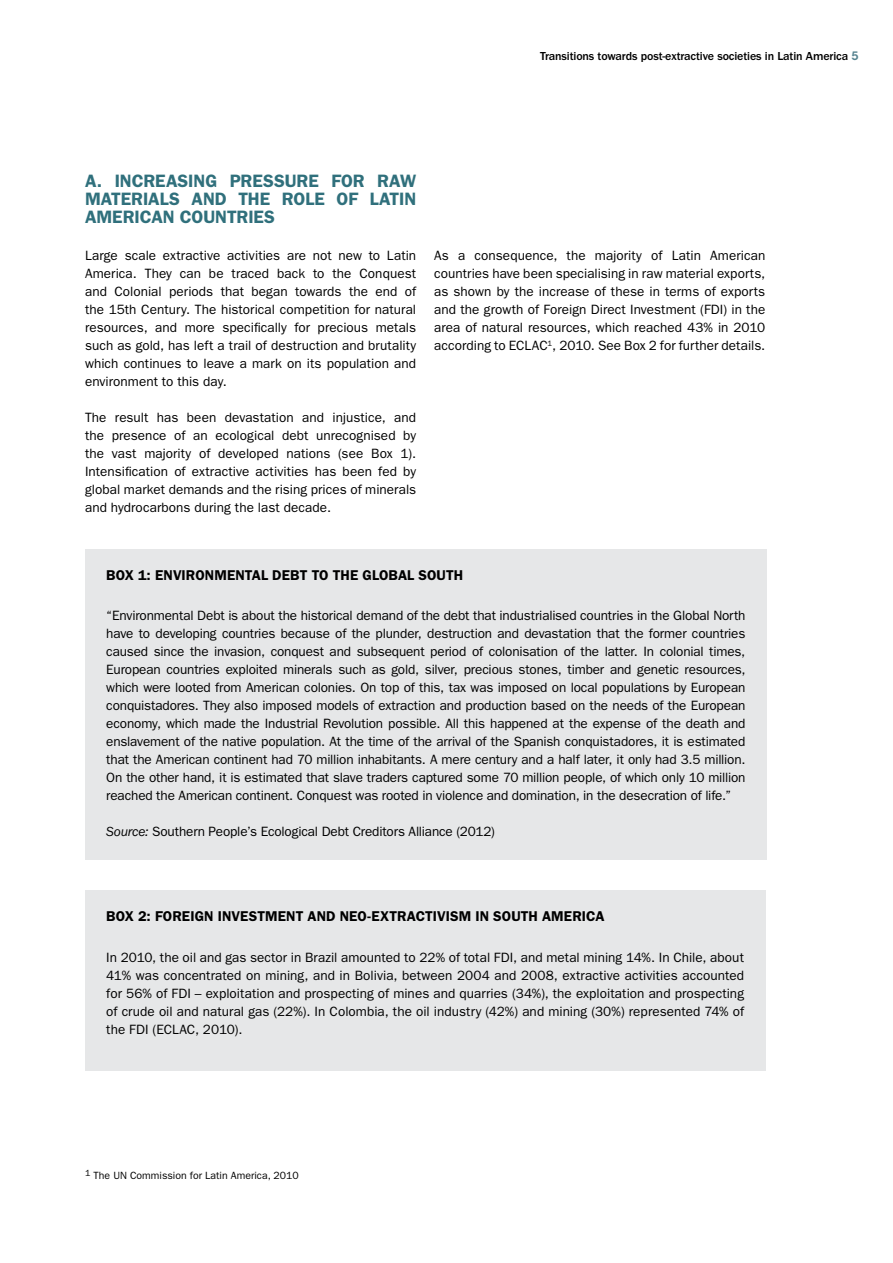
<style>
.page{position:relative;width:893px;height:1263px;background:#fff}
.page>*{position:absolute;margin:0;border:0;box-sizing:border-box;transform-origin:0 0}
.t1{font:600 18px/18px "ITC Franklin Gothic Std";color:#30707c}
.t2{font:600 18px "ITC Franklin Gothic Std";letter-spacing:.025em;color:#30707c}
.t3{font:600 14.25px "ITC Franklin Gothic Std";letter-spacing:.005em;color:#000}
.t4{font:13.5px/18px "ITC Franklin Gothic Std";color:#000;text-align:justify}
.t5{font:500 12px "ITC Franklin Gothic Std";letter-spacing:-.01em;color:#000}
.t6{font:10.5px "ITC Franklin Gothic Std";color:#000}
.s1{font-family:"Lubalin Graph Std";font-weight:600;color:#578490}
.s2{font-style:italic}
</style>
<div class="page">
<div style="left:85px;top:549px;width:682px;height:310px;background:#e6e7e8"></div>
<div style="left:85px;top:890px;width:680px;height:180px;background:#e6e7e8"></div>
<p class="t5" style="left:540px;top:49px;width:320px">Transitions towards post-extractive societies in Latin America <span class="s1">5</span></p>
<h1 class="t1" style="left:85px;top:171px;width:333px">A. INCREASING PRESSURE FOR RAW<br>MATERIAL</h1>
<h1 class="t2" style="left:169px;top:188px;width:249px">S AND THE ROLE OF LATI N</h1>
<h1 class="t1" style="left:85px;top:207px;width:49px">AMERICA</h1>
<h1 class="t1" style="left:163px;top:207px;width:114px">N COUNTRI ES</h1>
<p class="t4" style="left:85px;top:247px;width:333px">Large scale extractive activities are not new to Latin America. They can be traced back to the Conquest and Colonial periods that began towards the end of the 15th Century. The historical competition for natural resources, and more specifically for precious metals such as gold, has left a trail of destruction and brutality which continues to leave a mark on its population and environment to this day.</p>
<p class="t4" style="left:85px;top:409px;width:333px">The result has been devastation and injustice, and the presence of an ecological debt unrecognised by the vast majority of developed nations (see Box 1).<br>Intensification of extractive activities has been fed by global market demands and the rising prices of minerals and hydrocarbons during the last decade.</p>
<p class="t4" style="left:434px;top:247px;width:333px">As a consequence, the majority of Latin American countries have been specialising in raw material exports, as shown by the increase of these in terms of exports and the growth of Foreign Direct Investment (FDI) in the area of natural resources, which reached 43% in 2010 according to ECLAC<sup>1</sup>, 2010. See Box 2 for further details.</p>
<p class="t3" style="left:106px;top:566px;width:148px">BOX 1: ENVIRONMENTAL</p>
<p class="t3" style="left:272px;top:566px;width:126px">DEBT TO THE GLOBAL</p>
<p class="t3" style="left:419px;top:566px;width:46px">SOUTH</p>
<p class="t4" style="left:106px;top:607px;width:641px">“Environmental Debt is about the historical demand of the debt that industrialised countries in the Global North have to developing countries because of the plunder, destruction and devastation that the former countries caused since the invasion, conquest and subsequent period of colonisation of the latter. In colonial times, European countries exploited minerals such as gold, silver, precious stones, timber and genetic resources, which were looted from American colonies. On top of this, tax was imposed on local populations by European conquistadores. They also imposed models of extraction and production based on the needs of the European economy, which made the Industrial Revolution possible. All this happened at the expense of the death and enslavement of the native population. At the time of the arrival of the Spanish conquistadores, it is estimated that the American continent had 70 million inhabitants. A mere century and a half later, it only had 3.5 million.<br>On the other hand, it is estimated that slave traders captured some 70 million people, of which only 10 million reached the American continent. Conquest was rooted in violence and domination, in the desecration of life.”</p>
<p class="t4" style="left:106px;top:823px;width:390px"><span class="s2">Source:</span> Southern People’s Ecological Debt Creditors Alliance (2012)</p>
<p class="t3" style="left:106px;top:908px;width:283px">BOX 2: FOREIGN INVESTMENT AND NEO-EXTRACTI</p>
<p class="t3" style="left:437px;top:908px;width:145px">VISM IN SOUTH AMERICA</p>
<p class="t4" style="left:106px;top:949px;width:639px">In 2010, the oil and gas sector in Brazil amounted to 22% of total FDI, and metal mining 14%. In Chile, about 41% was concentrated on mining, and in Bolivia, between 2004 and 2008, extractive activities accounted for 56% of FDI – exploitation and prospecting of mines and quarries (34%), the exploitation and prospecting of crude oil and natural gas (22%). In Colombia, the oil industry (42%) and mining (30%) represented 74% of the FDI (ECLAC, 2010).</p>
<p class="t6" style="left:85px;top:1169px;width:215px"><sup>1</sup> The UN Commission for Latin America, 2010</p>
</div>
